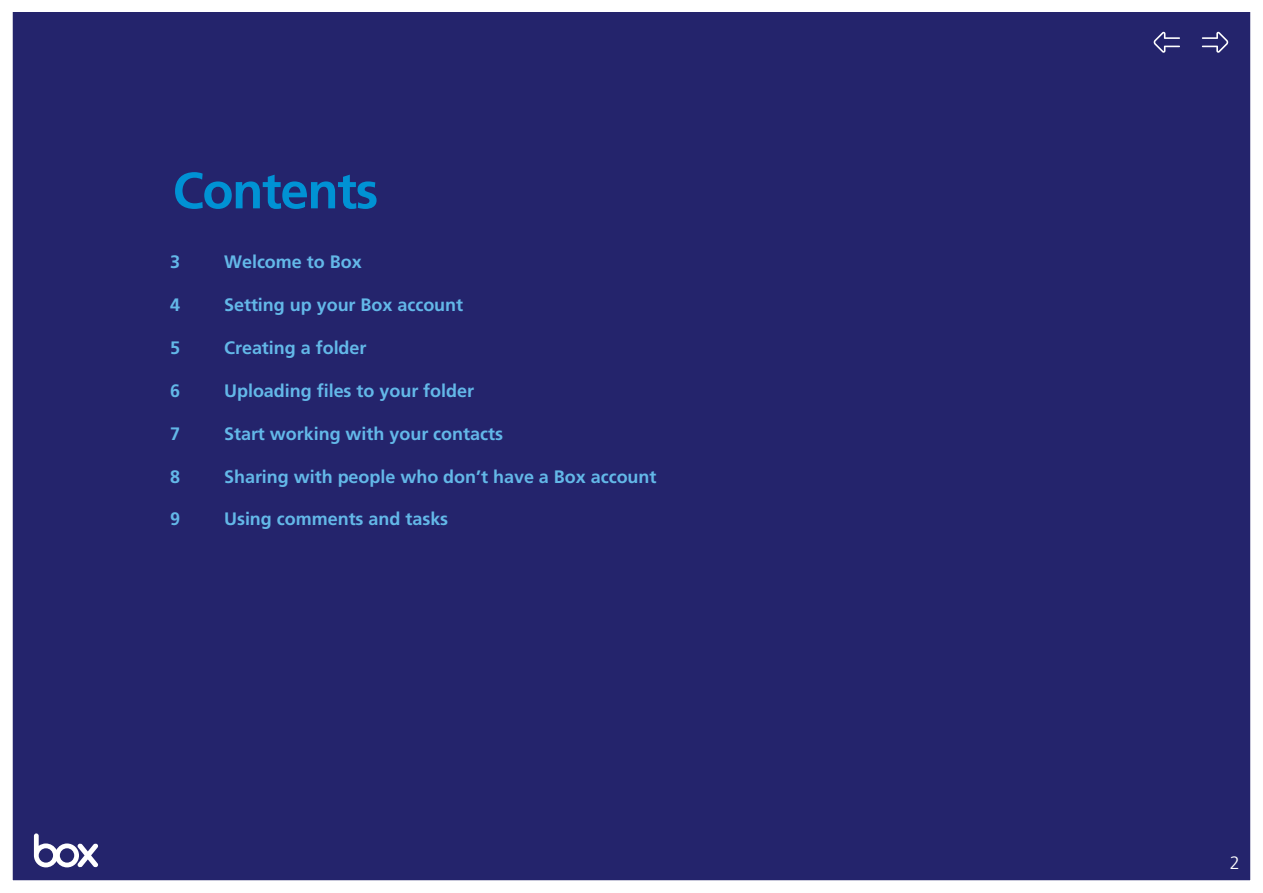
<style>
.page{position:relative;width:1263px;height:893px;background:#fff}
.page>*{position:absolute;margin:0;border:0;box-sizing:border-box;transform-origin:0 0}
.t1{font:51px "Frutiger WRIGHTS65 Bd";letter-spacing:-.025em;color:#0092d4}
.t2{font:18px "Frutiger WRIGHTS65 Bd";color:#63b8e8}
.t3{font:18px "Frutiger WRIGHTS45 Lt";color:#fff}
</style>
<div class="page">
<div style="left:12px;top:12px;width:1239px;height:869px;background:#24246c"></div>
<svg style="left:34px;top:833px;width:64px;height:34px"></svg>
<svg style="left:1202px;top:32px;width:26px;height:21px"></svg>
<svg style="left:1153px;top:32px;width:27px;height:21px"></svg>
<h1 class="t1" style="left:173px;top:161px;width:207px">Contents</h1>
<p class="t2" style="left:170px;top:251px;width:11px">3</p>
<p class="t2" style="left:224px;top:251px;width:139px">Welcome to Box</p>
<p class="t2" style="left:170px;top:294px;width:11px">4</p>
<p class="t2" style="left:224px;top:294px;width:241px">Setting up your Box account</p>
<p class="t2" style="left:170px;top:337px;width:11px">5</p>
<p class="t2" style="left:224px;top:337px;width:144px">Creating a folder</p>
<p class="t2" style="left:170px;top:380px;width:11px">6</p>
<p class="t2" style="left:224px;top:380px;width:251px">Uploading files to your folder</p>
<p class="t2" style="left:170px;top:423px;width:11px">7</p>
<p class="t2" style="left:224px;top:423px;width:280px">Start working with your contacts</p>
<p class="t2" style="left:170px;top:466px;width:11px">8</p>
<p class="t2" style="left:224px;top:466px;width:434px">Sharing with people who don’t have a Box account</p>
<p class="t2" style="left:170px;top:509px;width:11px">9</p>
<p class="t2" style="left:224px;top:509px;width:226px">Using comments and tasks</p>
<p class="t3" style="left:1230px;top:852px;width:11px">2</p>
</div>
